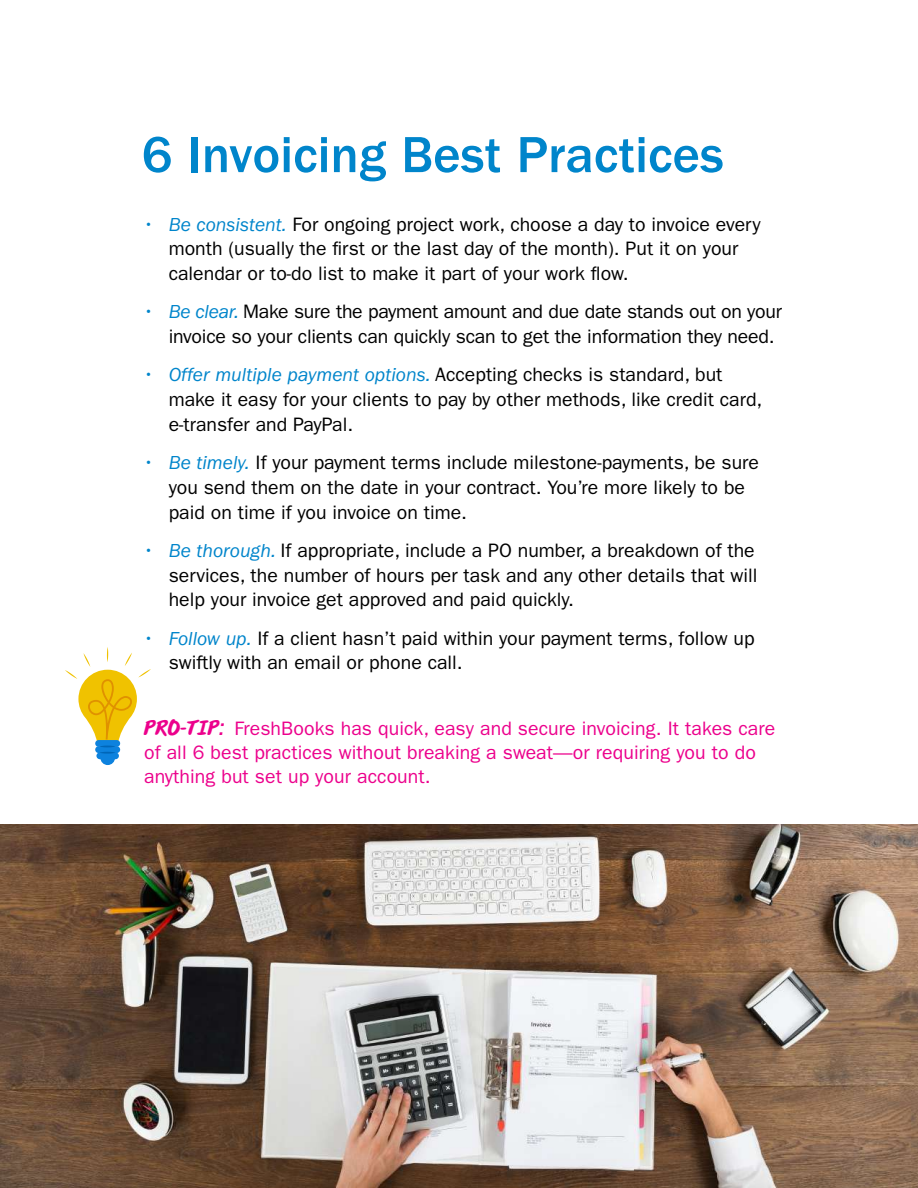
<style>
.page{position:relative;width:918px;height:1188px;background:#fff}
.page>*{position:absolute;margin:0;border:0;box-sizing:border-box;transform-origin:0 0}
.t1{font:500 52.5px "Franklin Gothic";color:#0085cb}
.t2{font:19.5px/24.8px "Franklin Gothic";color:#000}
.t3{font:19.5px/24px "Franklin Gothic";letter-spacing:.005em;color:#ec008c}
.s1{font-style:italic;color:#0085cb}
.s2{font-family:"Fresh Font";font-size:21px}
.s3{font-style:italic;font-size:24px}
</style>
<div class="page">
<div style="left:100px;top:750px;width:15px;height:15px;background:#0d82de;border-radius:50%"></div>
<div style="left:96px;top:752px;width:23px;height:7px;background:#0d82de;border-radius:3px"></div>
<svg style="left:65px;top:647px;width:86px;height:107px"></svg>
<img style="left:0;top:824px;width:918px;height:364px">
<h1 class="t1" style="left:142px;top:125px;width:584px">6 Invoicing Best Practices</h1>
<p class="t2" style="left:169px;top:212px;width:593px;text-indent:-27px"><span class="s1">• Be consistent.</span> For ongoing project work, choose a day to invoice every month (usually the first or the last day of the month). Put it on your calendar or to-do list to make it part of your work flow.</p>
<p class="t2" style="left:169px;top:300px;width:615px;text-indent:-27px"><span class="s1">• Be clear.</span> Make sure the payment amount and due date stands out on your invoice so your clients can quickly scan to get the information they need.</p>
<p class="t2" style="left:169px;top:363px;width:595px;text-indent:-27px"><span class="s1">• Offer multiple payment options.</span> Accepting checks is standard, but make it easy for your clients to pay by other methods, like credit card, e-transfer and PayPal.</p>
<p class="t2" style="left:169px;top:450px;width:592px;text-indent:-27px"><span class="s1">• Be timely.</span> If your payment terms include milestone-payments, be sure you send them on the date in your contract. You’re more likely to be paid on time if you invoice on time.</p>
<p class="t2" style="left:169px;top:538px;width:590px;text-indent:-27px"><span class="s1">• Be thorough.</span> If appropriate, include a PO number, a breakdown of the services, the number of hours per task and any other details that will help your invoice get approved and paid quickly.</p>
<p class="t2" style="left:169px;top:626px;width:587px;text-indent:-27px"><span class="s1">• Follow up.</span> If a client hasn’t paid within your payment terms, follow up swiftly with an email or phone call.</p>
<p class="t3" style="left:144px;top:717px;width:633px"><span class="s2">PRO-TIP</span><span class="s3">:</span> FreshBooks has quick, easy and secure invoicing. It takes care of all 6 best practices without breaking a sweat—or requiring you to do anything but set up your account.</p>
</div>
